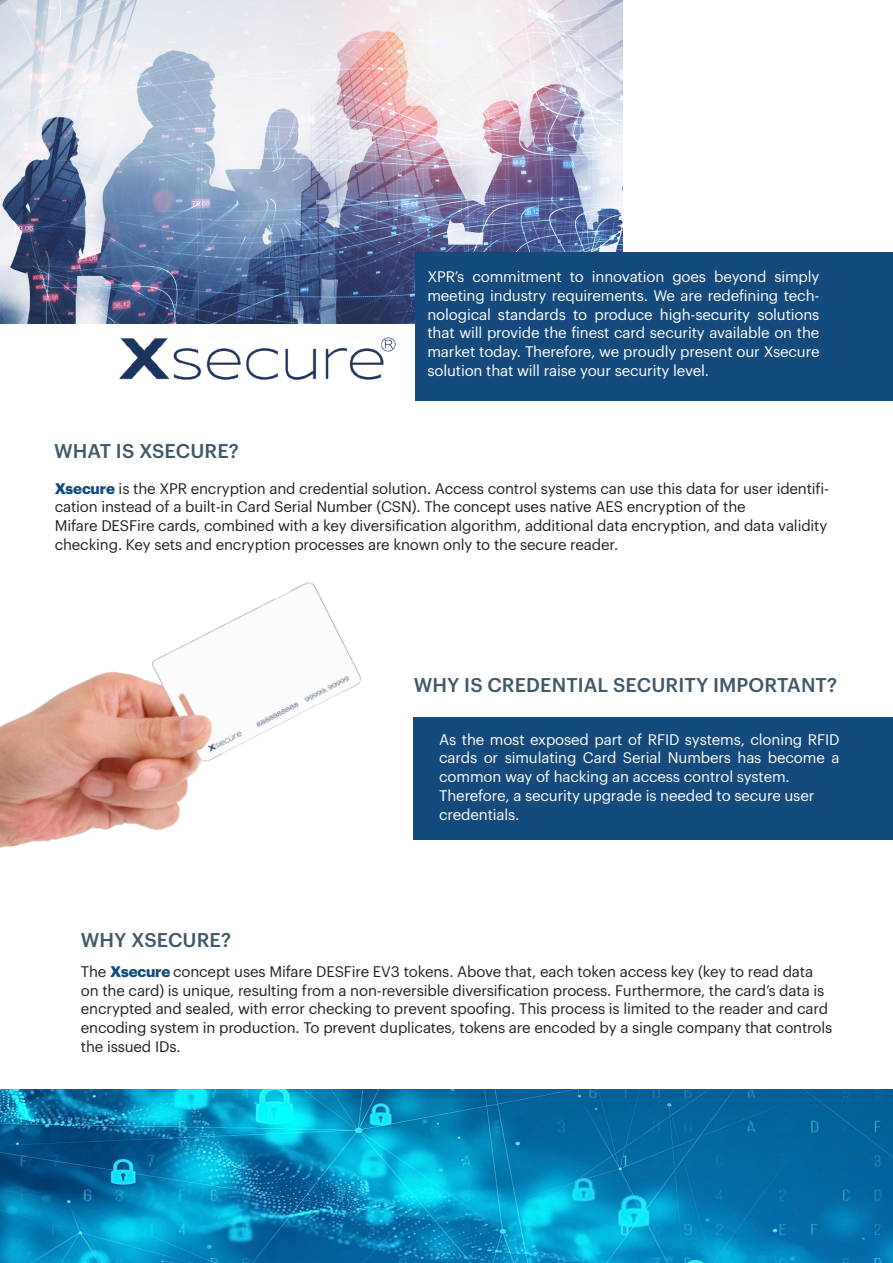
<style>
.page{position:relative;width:893px;height:1263px;background:#fff}
.page>*{position:absolute;margin:0;border:0;box-sizing:border-box;transform-origin:0 0}
.t1{font:500 19.5px "Graphik";letter-spacing:.005em;color:#405968}
.t2{font:15px/18.8px "Graphik";letter-spacing:-.01em;color:#231f20}
.t3{font:15px/18.8px "Graphik";letter-spacing:-.01em;color:#fff;text-align:justify}
.s1{font-weight:700;color:#104b7d}
</style>
<div class="page">
<img style="left:0;top:0;width:623px;height:323px">
<img style="left:0;top:1090px;width:893px;height:173px">
<div style="left:416px;top:252px;width:477px;height:149px;background:#144a7c"></div>
<div style="left:414px;top:718px;width:479px;height:122px;background:#144a7c"></div>
<img style="left:0;top:582px;width:361px;height:266px">
<img style="left:119px;top:338px;width:276px;height:42px">
<p class="t3" style="left:427px;top:266px;width:394px">XPR’s commitment to innovation goes beyond simply meeting industry requirements. We are redefining tech&shy;nological standards to produce high-security solutions that will provide the finest card security available on the market today. Therefore, we proudly present our Xsecure solution that will raise your security level.</p>
<p class="t1" style="left:54px;top:436px;width:186px">WHAT IS XSECURE?</p>
<p class="t2" style="left:55px;top:477px;width:776px"><span class="s1">Xsecure</span> is the XPR encryption and credential solution. Access control systems can use this data for user identifi&shy;cation instead of a built-in Card Serial Number (CSN). The concept uses native AES encryption of the</p>
<p class="t2" style="left:55px;top:515px;width:774px">Mifare DESFire cards, combined with a key diversification algorithm, additional data encryption, and data validity checking. Key sets and encryption processes are known only to the secure reader.</p>
<p class="t1" style="left:414px;top:670px;width:425px">WHY IS CREDENTIAL SECURITY IMPORTANT?</p>
<p class="t3" style="left:439px;top:728px;width:402px">As the most exposed part of RFID systems, cloning RFID cards or simulating Card Serial Numbers has become a common way of hacking an access control system.</p>
<p class="t3" style="left:439px;top:785px;width:377px">Therefore, a security upgrade is needed to secure user</p>
<p class="t3" style="left:439px;top:803px;width:82px">credentials.</p>
<p class="t1" style="left:81px;top:925px;width:152px">WHY XSECURE?</p>
<p class="t2" style="left:81px;top:961px;width:753px">The <span class="s1">Xsecure</span> concept uses Mifare DESFire EV3 tokens. Above that, each token access key (key to read data on the card) is unique, resulting from a non-reversible diversification process. Furthermore, the card’s data is encrypted and sealed, with error checking to prevent spoofing. This process is limited to the reader and card encoding system in production. To prevent duplicates, tokens are encoded by a single company that controls the issued IDs.</p>
</div>
